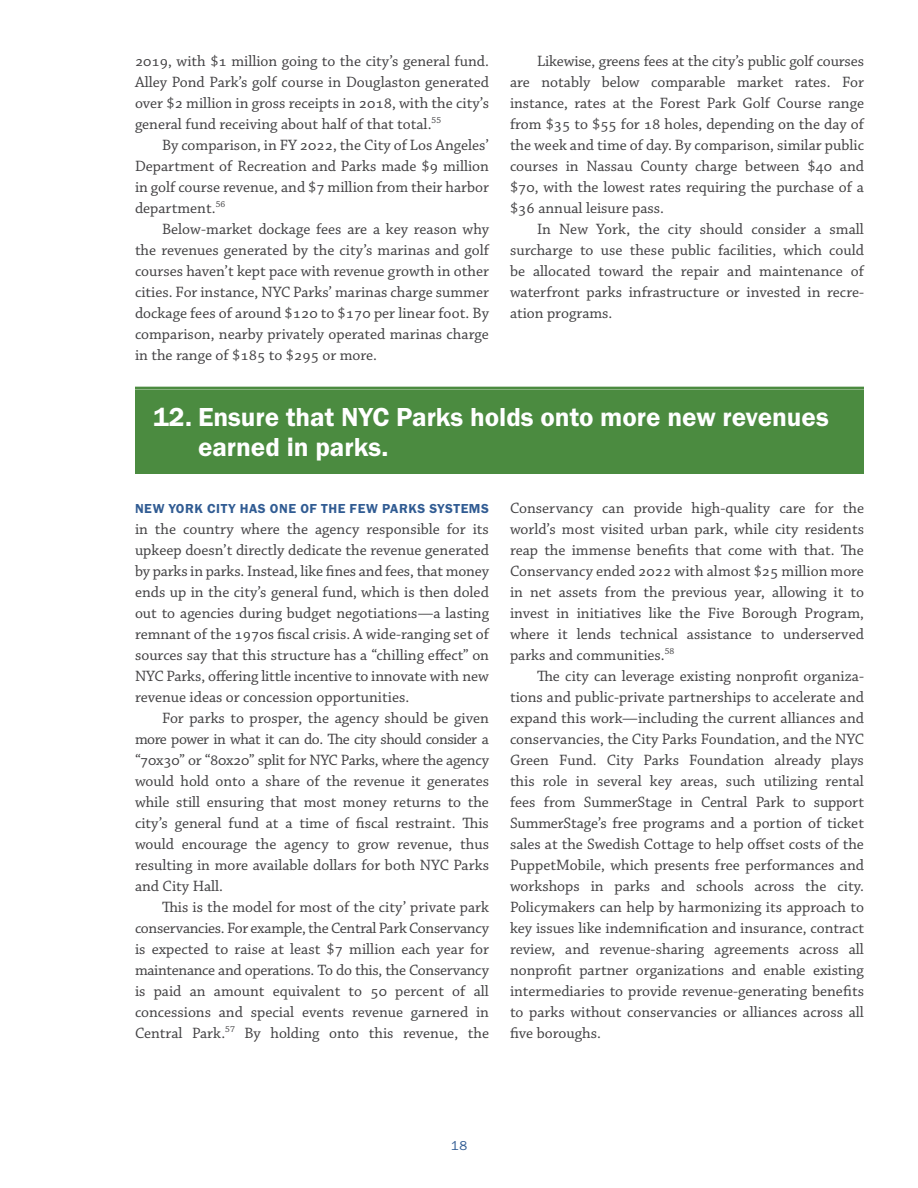
<style>
.page{position:relative;width:918px;height:1188px;background:#fff}
.page>*{position:absolute;margin:0;border:0;box-sizing:border-box;transform-origin:0 0}
.IDEA_SUBHEAD{font:27px/30px "Franklin Gothic URW Dem";color:#fff}
.CUF_Body_Copy{font:15.75px/21px "Chaparral Pro";color:#414042;text-align:justify}
.CUF_Body_Copy_1st{font:15.75px/21px "Chaparral Pro";color:#414042;text-align:justify}
.CUF_Body_Copy_1st-2{font:13.5px "Franklin Gothic URW Dem";letter-spacing:.04em;color:#315c93}
.t1{font:13.35px "Franklin Gothic URW Boo";color:#315c93}
</style>
<div class="page">
<div style="left:135px;top:390px;width:729px;height:84px;background:#4b8b40"></div>
<hr style="left:135px;top:387px;width:729px;height:3px;background:#4b8b40">
<p class="CUF_Body_Copy" style="left:135px;top:51px;width:356px">2019, with $1 million going to the city’s general fund.<br>Alley Pond Park’s golf course in Douglaston generated over $2 million in gross receipts in 2018, with the city’s general fund receiving about half of that total.<sup>55</sup></p>
<p class="CUF_Body_Copy" style="left:135px;top:135px;width:356px;text-indent:27px">By comparison, in FY 2022, the City of Los Angeles’ Department of Recreation and Parks made $9 million in golf course revenue, and $7 million from their harbor department.<sup>56</sup></p>
<p class="CUF_Body_Copy" style="left:135px;top:219px;width:356px;text-indent:27px">Below-market dockage fees are a key reason why the revenues generated by the city’s marinas and golf courses haven’t kept pace with revenue growth in other cities. For instance, NYC Parks’ marinas charge summer dockage fees of around $120 to $170 per linear foot. By comparison, nearby privately operated marinas charge in the range of $185 to $295 or more.</p>
<p class="CUF_Body_Copy" style="left:510px;top:51px;width:356px;text-indent:27px">Likewise, greens fees at the city’s public golf courses are notably below comparable market rates. For instance, rates at the Forest Park Golf Course range from $35 to $55 for 18 holes, depending on the day of the week and time of day. By comparison, similar public courses in Nassau County charge between $40 and $70, with the lowest rates requiring the purchase of a $36 annual leisure pass.</p>
<p class="CUF_Body_Copy" style="left:510px;top:219px;width:356px;text-indent:27px">In New York, the city should consider a small surcharge to use these public facilities, which could be allocated toward the repair and maintenance of waterfront parks infrastructure or invested in recre&shy;ation programs.</p>
<p class="IDEA_SUBHEAD" style="left:198px;top:401px;width:633px;text-indent:-45px">12. Ensure that NYC Parks holds onto more new revenues earned in parks.</p>
<p class="CUF_Body_Copy_1st-2" style="left:135px;top:500px;width:355px">NEW YORK CITY HAS ONE OF THE FEW PARKS SYSTEMS</p>
<p class="CUF_Body_Copy_1st" style="left:135px;top:519px;width:356px">in the country where the agency responsible for its upkeep doesn’t directly dedicate the revenue generated by parks in parks. Instead, like fines and fees, that money ends up in the city’s general fund, which is then doled out to agencies during budget negotiations—a lasting remnant of the 1970s fiscal crisis. A wide-ranging set of sources say that this structure has a “chilling effect” on NYC Parks, offering little incentive to innovate with new revenue ideas or concession opportunities.</p>
<p class="CUF_Body_Copy" style="left:135px;top:708px;width:356px;text-indent:27px">For parks to prosper, the agency should be given more power in what it can do. The city should consider a “70x30” or “80x20” split for NYC Parks, where the agency would hold onto a share of the revenue it generates while still ensuring that most money returns to the city’s general fund at a time of fiscal restraint. This would encourage the agency to grow revenue, thus resulting in more available dollars for both NYC Parks and City Hall.</p>
<p class="CUF_Body_Copy" style="left:135px;top:897px;width:356px;text-indent:27px">This is the model for most of the city’ private park conservancies. For example, the Central Park Conservancy is expected to raise at least $7 million each year for maintenance and operations. To do this, the Conservancy is paid an amount equivalent to 50 percent of all concessions and special events revenue garnered in Central Park.<sup>57</sup> By holding onto this revenue, the</p>
<p class="CUF_Body_Copy" style="left:510px;top:498px;width:356px">Conservancy can provide high-quality care for the world’s most visited urban park, while city residents reap the immense benefits that come with that. The Conservancy ended 2022 with almost $25 million more in net assets from the previous year, allowing it to invest in initiatives like the Five Borough Program, where it lends technical assistance to underserved parks and communities.<sup>58</sup></p>
<p class="CUF_Body_Copy" style="left:510px;top:666px;width:356px;text-indent:27px">The city can leverage existing nonprofit organiza&shy;tions and public-private partnerships to accelerate and expand this work—including the current alliances and conservancies, the City Parks Foundation, and the NYC Green Fund. City Parks Foundation already plays this role in several key areas, such utilizing rental fees from SummerStage in Central Park to support SummerStage’s free programs and a portion of ticket sales at the Swedish Cottage to help offset costs of the PuppetMobile, which presents free performances and workshops in parks and schools across the city.<br>Policymakers can help by harmonizing its approach to key issues like indemnification and insurance, contract review, and revenue-sharing agreements across all nonprofit partner organizations and enable existing intermediaries to provide revenue-generating benefits to parks without conservancies or alliances across all five boroughs.</p>
<p class="t1" style="left:451px;top:1138px;width:18px">18</p>
</div>
